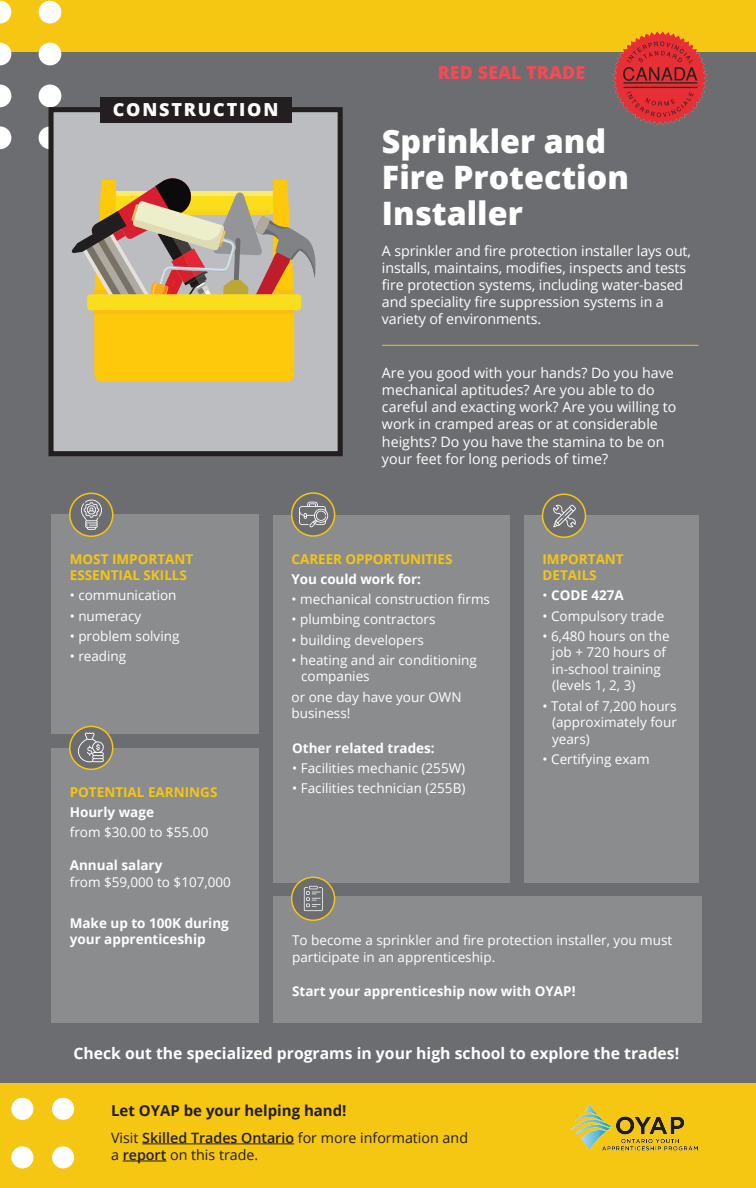
<style>
.page{position:relative;width:756px;height:1188px;background:#6c6d70}
.page>*{position:absolute;margin:0;border:0;box-sizing:border-box;transform-origin:0 0}
.t1{font:800 32.25px/36px "Open Sans";color:#fff}
.t2{font:800 18px "Open Sans";color:#ef4c56}
.t3{font:800 18px "Open Sans";letter-spacing:.1em;color:#fff}
.t4{font:700 15.75px "Open Sans";color:#fff}
.t5{font:700 15px "Open Sans";color:#231f20}
.t6{font:14.25px/17.1px "Open Sans";color:#fff}
.t7{font:14.25px/17.1px "Open Sans";color:#231f20}
.t8{font:13.5px/16.5px "Open Sans";color:#fff}
.t9{font:700 13.5px/16.5px "Open Sans";color:#fff}
.t10{font:700 13.5px/16.5px "Open Sans";color:#f5c612}
.s1{font-weight:400}
.s2{font-weight:600}
</style>
<div class="page">
<div style="left:0;top:0;width:756px;height:52px;background:#f5c612"></div>
<div style="left:0;top:1083px;width:756px;height:105px;background:#f5c612"></div>
<div style="left:11px;top:1146px;width:22px;height:22px;background:#fff;border-radius:50%"></div>
<div style="left:11px;top:1098px;width:22px;height:22px;background:#fff;border-radius:50%"></div>
<div style="left:52px;top:1146px;width:22px;height:22px;background:#fff;border-radius:50%"></div>
<div style="left:52px;top:1098px;width:22px;height:22px;background:#fff;border-radius:50%"></div>
<hr style="left:382px;top:345px;width:316px;height:1px;background:#f5c612">
<div style="left:51px;top:515px;width:207px;height:219px;background:#8b8c8e"></div>
<div style="left:51px;top:748px;width:207px;height:275px;background:#8b8c8e"></div>
<div style="left:273px;top:896px;width:429px;height:127px;background:#8b8c8e"></div>
<div style="left:273px;top:515px;width:236px;height:368px;background:#8b8c8e"></div>
<div style="left:524px;top:515px;width:175px;height:368px;background:#8b8c8e"></div>
<img style="left:613px;top:32px;width:93px;height:93px">
<img style="left:570px;top:1104px;width:127px;height:46px">
<hr style="left:142px;top:1144px;width:152px;height:1px;background:#231f20">
<hr style="left:123px;top:1161px;width:43px;height:1px;background:#231f20">
<svg style="left:70px;top:726px;width:43px;height:43px"></svg>
<div style="left:69px;top:726px;width:44px;height:44px;border:2px solid #f5c612;border-radius:50%"></div>
<svg style="left:78px;top:733px;width:26px;height:29px"></svg>
<div style="left:292px;top:493px;width:43px;height:43px;background:#6c6d70;border-radius:50%"></div>
<div style="left:291px;top:492px;width:44px;height:45px;border:2px solid #f5c612;border-radius:50%"></div>
<svg style="left:299px;top:502px;width:29px;height:26px"></svg>
<div style="left:70px;top:493px;width:43px;height:43px;background:#6c6d70;border-radius:50%"></div>
<div style="left:69px;top:493px;width:44px;height:44px;border:2px solid #f5c612;border-radius:50%"></div>
<svg style="left:81px;top:500px;width:21px;height:30px"></svg>
<div style="left:543px;top:494px;width:42px;height:43px;background:#6c6d70;border-radius:50%"></div>
<div style="left:542px;top:494px;width:44px;height:44px;border:2px solid #f5c612;border-radius:50%"></div>
<svg style="left:553px;top:505px;width:23px;height:22px"></svg>
<div style="left:292px;top:877px;width:43px;height:43px;background:#6c6d70;border-radius:50%"></div>
<div style="left:291px;top:877px;width:44px;height:44px;border:2px solid #f5c612;border-radius:50%"></div>
<svg style="left:304px;top:886px;width:19px;height:25px"></svg>
<svg style="left:0;top:1px;width:11px;height:22px"></svg>
<div style="left:39px;top:1px;width:22px;height:22px;background:#fff;border-radius:50%"></div>
<svg style="left:0;top:43px;width:11px;height:22px"></svg>
<div style="left:39px;top:43px;width:22px;height:22px;background:#fff;border-radius:50%"></div>
<svg style="left:0;top:85px;width:11px;height:22px"></svg>
<div style="left:39px;top:85px;width:22px;height:22px;background:#fff;border-radius:50%"></div>
<svg style="left:0;top:126px;width:11px;height:23px"></svg>
<div style="left:39px;top:126px;width:22px;height:23px;background:#fff;border-radius:50%"></div>
<div style="left:48px;top:107px;width:295px;height:349px;background:#bcbdc0;border:5px solid #231f20"></div>
<div style="left:100px;top:97px;width:192px;height:25px;background:#231f20"></div>
<svg style="left:71px;top:178px;width:245px;height:204px"></svg>
<hr style="left:94px;top:310px;width:200px;height:4px;background:#f8be14">
<div style="left:168px;top:319px;width:52px;height:52px;background:#fec80b;border-radius:50%"></div>
<h2 class="t3" style="left:113px;top:96px;width:167px">CONSTRUCTION</h2>
<h2 class="t2" style="left:438px;top:58px;width:149px">RED SEAL TRADE</h2>
<h1 class="t1" style="left:382px;top:121px;width:248px">Sprinkler and<br>Fire Protection<br>Installer</h1>
<p class="t6" style="left:382px;top:242px;width:311px">A sprinkler and fire protection installer lays out, installs, maintains, modifies, inspects and tests fire protection systems, including water-based and speciality fire suppression systems in a variety of environments.</p>
<p class="t6" style="left:382px;top:364px;width:296px">Are you good with your hands? Do you have mechanical aptitudes? Are you able to do careful and exacting work? Are you willing to work in cramped areas or at considerable heights? Do you have the stamina to be on your feet for long periods of time?</p>
<p class="t10" style="left:70px;top:550px;width:125px">MOST IMPORTANT<br>ESSENTIAL SKILLS</p>
<p class="t8" style="left:70px;top:587px;width:108px">• communication</p>
<p class="t8" style="left:70px;top:607px;width:73px">• numeracy</p>
<p class="t8" style="left:70px;top:627px;width:111px">• problem solving</p>
<p class="t8" style="left:70px;top:648px;width:58px">• reading</p>
<p class="t10" style="left:70px;top:783px;width:149px">POTENTIAL EARNINGS</p>
<p class="t9" style="left:70px;top:804px;width:86px">Hourly wage</p>
<p class="t8" style="left:70px;top:824px;width:140px">from $30.00 to $55.00</p>
<p class="t9" style="left:70px;top:857px;width:94px">Annual salary</p>
<p class="t8" style="left:70px;top:873px;width:163px">from $59,000 to $107,000</p>
<p class="t9" style="left:70px;top:914px;width:161px">Make up to 100K during your apprenticeship</p>
<p class="t10" style="left:292px;top:550px;width:162px">CAREER OPPORTUNITIES</p>
<p class="t9" style="left:292px;top:570px;width:131px">You could work for:</p>
<p class="t8" style="left:292px;top:591px;width:200px">• mechanical construction firms</p>
<p class="t8" style="left:292px;top:611px;width:145px">• plumbing contractors</p>
<p class="t8" style="left:292px;top:631px;width:134px">• building developers</p>
<p class="t8" style="left:301px;top:651px;width:177px;text-indent:-9px">• heating and air conditioning companies</p>
<p class="t8" style="left:292px;top:688px;width:171px">or one day have your OWN business!</p>
<p class="t9" style="left:292px;top:739px;width:144px">Other related trades:</p>
<p class="t8" style="left:292px;top:759px;width:175px">• Facilities mechanic (255W)</p>
<p class="t8" style="left:292px;top:780px;width:175px">• Facilities technician (255B)</p>
<p class="t10" style="left:543px;top:550px;width:83px">IMPORTANT<br>DETAILS</p>
<p class="t9" style="left:543px;top:587px;width:83px"><span class="s1">•</span> CODE 427A</p>
<p class="t8" style="left:543px;top:607px;width:123px">• Compulsory trade</p>
<p class="t8" style="left:552px;top:627px;width:119px;text-indent:-9px">• 6,480 hours on the job + 720 hours of in-school training (levels 1, 2, 3)</p>
<p class="t8" style="left:552px;top:697px;width:126px;text-align:justify;text-indent:-9px">• Total of 7,200 hours (approximately four years)</p>
<p class="t8" style="left:543px;top:750px;width:109px">• Certifying exam</p>
<p class="t8" style="left:292px;top:932px;width:382px">To become a sprinkler and fire protection installer, you must participate in an apprenticeship.</p>
<p class="t9" style="left:292px;top:983px;width:285px">Start your apprenticeship now with OYAP!</p>
<p class="t4" style="left:73px;top:1042px;width:607px">Check out the specialized programs in your high school to explore the trades!</p>
<p class="t5" style="left:111px;top:1100px;width:237px">Let OYAP be your helping hand!</p>
<p class="t7" style="left:111px;top:1129px;width:358px">Visit <span class="s2">Skilled Trades Ontario</span> for more information and a <span class="s2">report</span> on this trade.</p>
</div>
